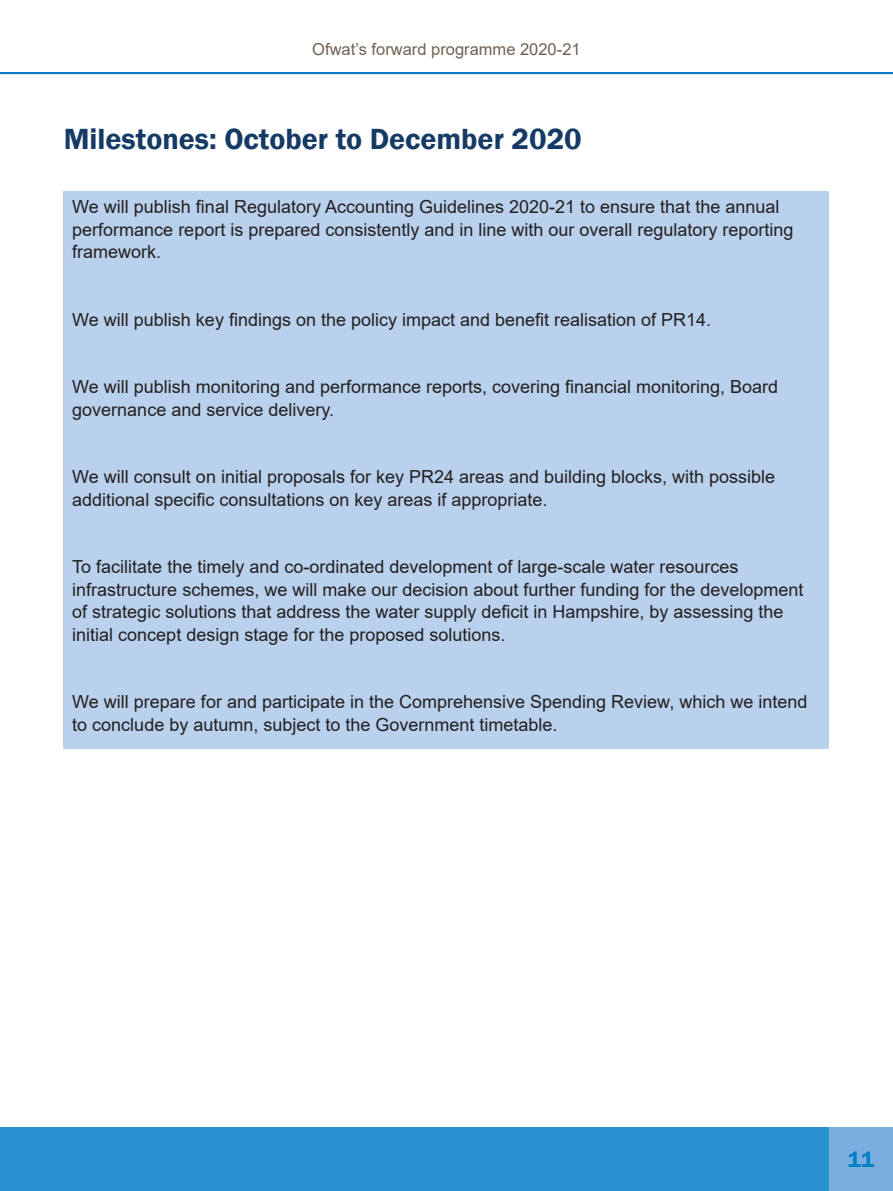
<style>
.page{position:relative;width:893px;height:1191px;background:#fff}
.page>*{position:absolute;margin:0;border:0;box-sizing:border-box;transform-origin:0 0}
.t1{font:600 30px "Franklin Gothic";color:#143a65}
.t2{font:600 22.5px "Franklin Gothic";color:#007dc5}
.t3{font:18px/22.5px "Arial";color:#231f20}
.t4{font:16.5px "Arial";color:#706052}
</style>
<div class="page">
<hr style="left:0;top:72px;width:893px;height:2px;background:#007dc5">
<div style="left:0;top:1127px;width:893px;height:64px;background:#2a92d0"></div>
<div style="left:829px;top:1127px;width:64px;height:64px;background:#79aede"></div>
<div style="left:64px;top:191px;width:765px;height:557px;background:#b9d1ec"></div>
<p class="t4" style="left:312px;top:37px;width:270px">Ofwat’s forward programme 2020-21</p>
<p class="t1" style="left:64px;top:120px;width:520px">Milestones: October to December 2020</p>
<p class="t3" style="left:72px;top:195px;width:723px">We will publish final Regulatory Accounting Guidelines 2020-21 to ensure that the annual performance report is prepared consistently and in line with our overall regulatory reporting framework.</p>
<p class="t3" style="left:72px;top:308px;width:640px">We will publish key findings on the policy impact and benefit realisation of PR14.</p>
<p class="t3" style="left:72px;top:375px;width:707px">We will publish monitoring and performance reports, covering financial monitoring, Board governance and service delivery.</p>
<p class="t3" style="left:72px;top:465px;width:704px">We will consult on initial proposals for key PR24 areas and building blocks, with possible additional specific consultations on key areas if appropriate.</p>
<p class="t3" style="left:72px;top:555px;width:733px">To facilitate the timely and co-ordinated development of large-scale water resources infrastructure schemes, we will make our decision about further funding for the development of strategic solutions that address the water supply deficit in Hampshire, by assessing the initial concept design stage for the proposed solutions.</p>
<p class="t3" style="left:72px;top:690px;width:737px">We will prepare for and participate in the Comprehensive Spending Review, which we intend to conclude by autumn, subject to the Government timetable.</p>
<p class="t2" style="left:848px;top:1145px;width:28px">11</p>
</div>
